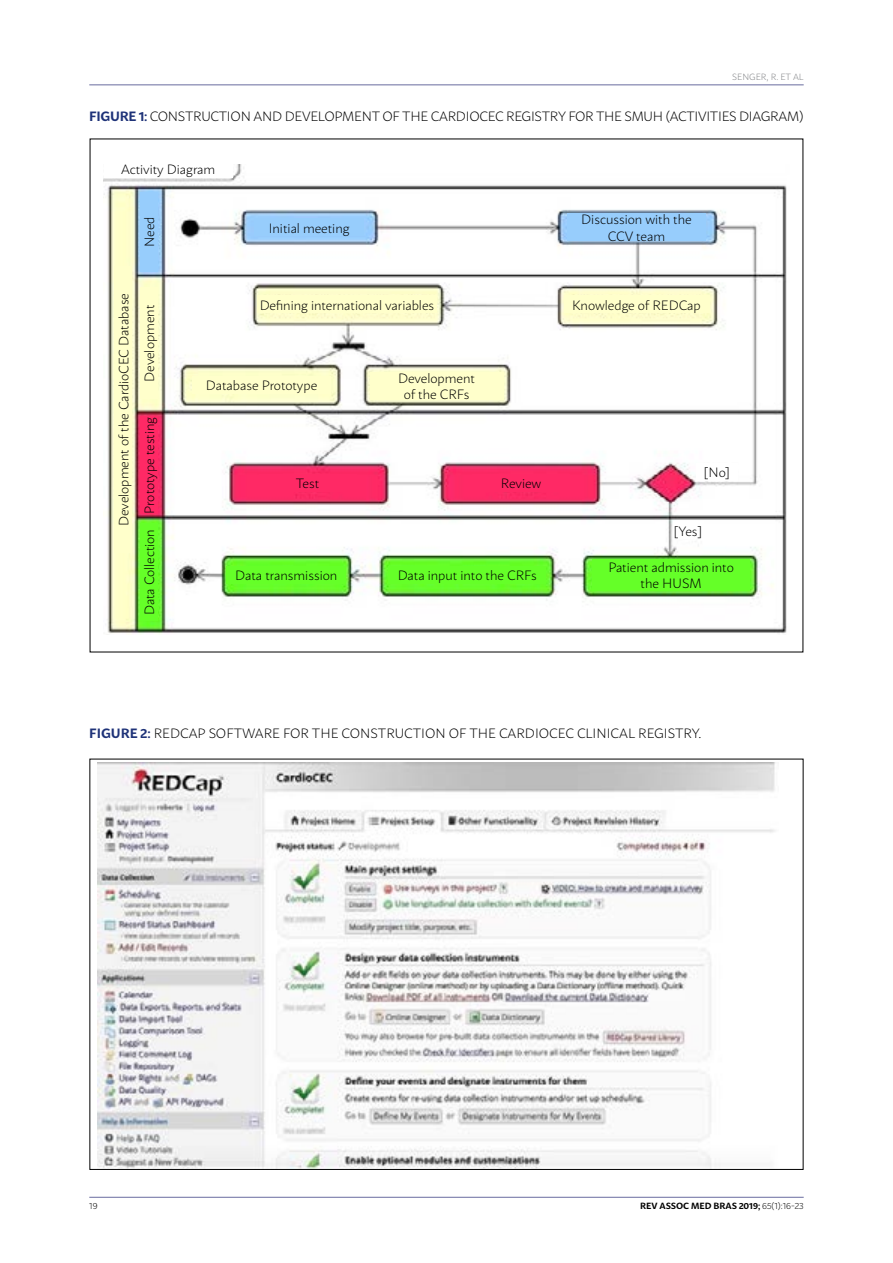
<style>
.page{position:relative;width:893px;height:1263px;background:#fff}
.page>*{position:absolute;margin:0;border:0;box-sizing:border-box;transform-origin:0 0}
.t1{font:200 13.5px/16.2px "Mato Sans";color:#000;text-align:center}
.t2{font:200 13.5px "Mato Sans";letter-spacing:-.02em;color:#000}
.t3{font:600 9px "Mato Sans";color:#000}
.t4{font:200 9px "Mato Sans";color:#808285}
.t5{font:200 9px "Mato Sans";color:#000}
.s1{font-weight:600;color:#1e3278}
.s2{font-weight:200}
</style>
<div class="page">
<hr style="left:89px;top:85px;width:715px;height:1px;background:#696c9f">
<hr style="left:89px;top:1197px;width:715px;height:1px;background:#696c9f">
<img style="left:98px;top:762px;width:678px;height:405px">
<img style="left:104px;top:165px;width:683px;height:469px">
<div style="left:115px;top:266px;width:17px;height:287px;background:#ffffcb"></div>
<div style="left:257px;top:296px;width:180px;height:17px;background:#ffffcb"></div>
<div style="left:564px;top:296px;width:145px;height:17px;background:#ffffcb"></div>
<div style="left:192px;top:377px;width:139px;height:17px;background:#ffffcb"></div>
<div style="left:370px;top:372px;width:133px;height:27px;background:#ffffcb"></div>
<div style="left:141px;top:287px;width:17px;height:112px;background:#ffffcb"></div>
<div style="left:141px;top:416px;width:17px;height:98px;background:#ff2965"></div>
<div style="left:141px;top:523px;width:17px;height:98px;background:#65ff28"></div>
<div style="left:227px;top:567px;width:119px;height:17px;background:#65ff28"></div>
<div style="left:388px;top:567px;width:158px;height:17px;background:#65ff28"></div>
<div style="left:592px;top:560px;width:158px;height:31px;background:#65ff28"></div>
<div style="left:259px;top:475px;width:97px;height:17px;background:#ff2965"></div>
<div style="left:472px;top:475px;width:98px;height:17px;background:#ff2965"></div>
<div style="left:696px;top:464px;width:42px;height:17px;background:#fff"></div>
<div style="left:673px;top:522px;width:30px;height:17px;background:#fff"></div>
<div style="left:141px;top:192px;width:17px;height:79px;background:#97cdfc"></div>
<div style="left:254px;top:219px;width:110px;height:17px;background:#97cdfc"></div>
<div style="left:104px;top:161px;width:129px;height:17px;background:#fff"></div>
<div style="left:567px;top:213px;width:139px;height:28px;background:#97cdfc"></div>
<p class="t4" style="left:732px;top:68px;width:73px">SENGER, R. ET AL</p>
<p class="t2" style="left:89px;top:104px;width:716px"><span class="s1">FIGURE 1:</span> CONSTRUCTION AND DEVELOPMENT OF THE CARDIOCEC REGISTRY FOR THE SMUH (ACTIVITIES DIAGRAM)</p>
<p class="t1" style="left:121px;top:160px;width:96px">Activity Diagram</p>
<p class="t1" style="left:140px;top:247px;width:32px;rotate:-90deg">Need</p>
<p class="t1" style="left:269px;top:218px;width:82px">Initial meeting</p>
<p class="t1" style="left:581px;top:210px;width:112px">Discussion with the<br>CCV team</p>
<p class="t1" style="left:114px;top:526px;width:234px;rotate:-90deg">Development of the CardioCEC Database</p>
<p class="t1" style="left:260px;top:295px;width:176px">Defining international variables</p>
<p class="t1" style="left:572px;top:295px;width:130px">Knowledge of REDCap</p>
<p class="t1" style="left:140px;top:382px;width:78px;rotate:-90deg">Development</p>
<p class="t1" style="left:140px;top:514px;width:98px;rotate:-90deg">Prototype testing</p>
<p class="t1" style="left:140px;top:615px;width:88px;rotate:-90deg">Data Collection</p>
<p class="t1" style="left:206px;top:376px;width:113px">Database Prototype</p>
<p class="t1" style="left:398px;top:368px;width:78px">Development of the CRFs</p>
<p class="t1" style="left:704px;top:463px;width:28px">[No]</p>
<p class="t1" style="left:296px;top:474px;width:25px">Test</p>
<p class="t1" style="left:501px;top:474px;width:42px">Review</p>
<p class="t1" style="left:674px;top:521px;width:30px">[Yes]</p>
<p class="t1" style="left:235px;top:566px;width:104px">Data transmission</p>
<p class="t1" style="left:398px;top:566px;width:141px">Data input into the CRFs</p>
<p class="t1" style="left:608px;top:558px;width:127px">Patient admission into the HUSM</p>
<p class="t1" style="left:89px;top:723px;width:614px"><span class="s1">FIGURE 2:</span> REDCAP SOFTWARE FOR THE CONSTRUCTION OF THE CARDIOCEC CLINICAL REGISTRY.</p>
<p class="t5" style="left:89px;top:1198px;width:10px">19</p>
<p class="t3" style="left:640px;top:1198px;width:165px">REV ASSOC MED BRAS 2019; <span class="s2">65(1):16-23</span></p>
</div>
